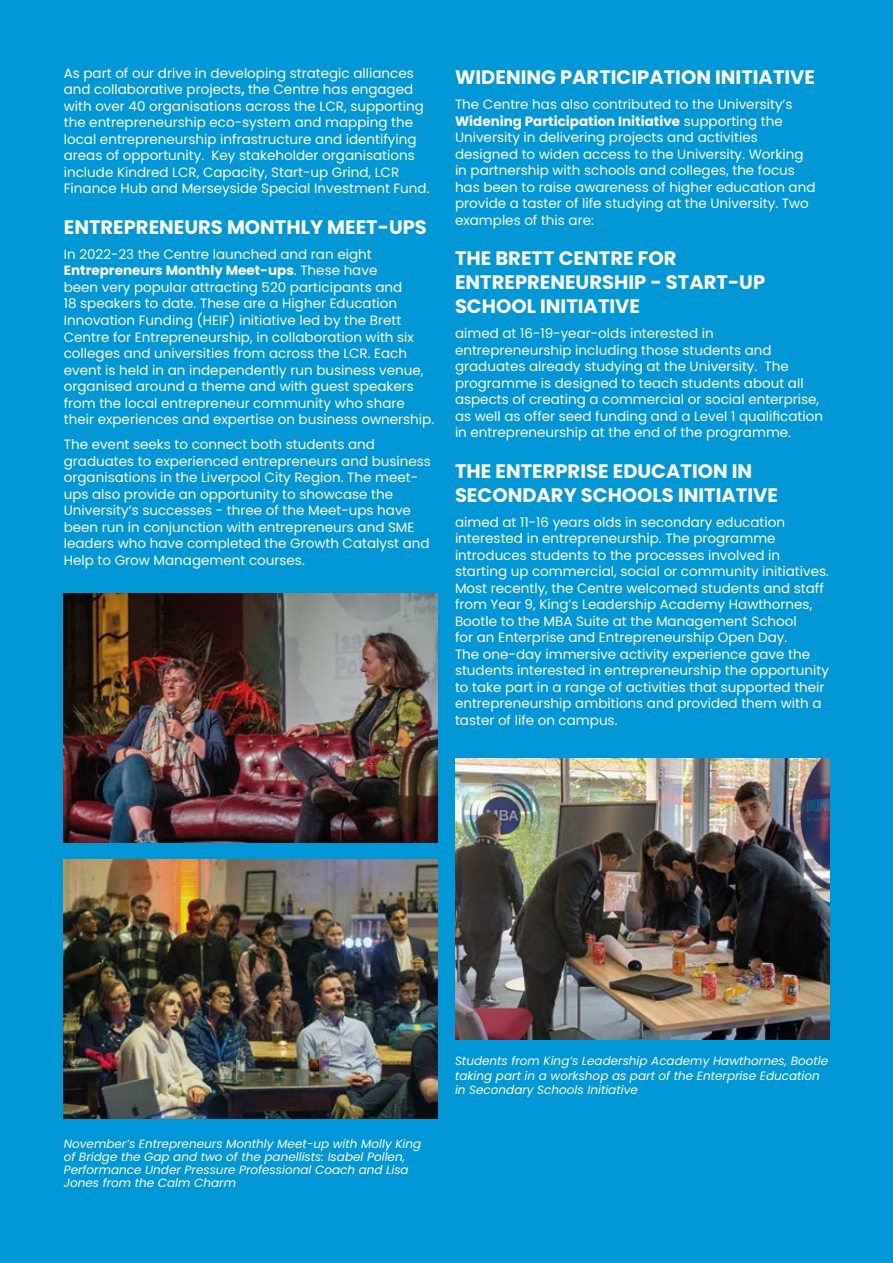
<style>
.page{position:relative;width:893px;height:1263px;background:#0097d6}
.page>*{position:absolute;margin:0;border:0;box-sizing:border-box;transform-origin:0 0}
.t1{font:700 19.5px/24px "Poppins";color:#fff}
.t2{font:13.5px/16.5px "Poppins";color:#fff}
.t3{font:italic 12px/12.9px "Poppins";color:#fff}
.s1{font-weight:700}
</style>
<div class="page">
<img style="left:455px;top:758px;width:374px;height:281px">
<img style="left:64px;top:593px;width:374px;height:250px">
<img style="left:64px;top:860px;width:374px;height:259px">
<p class="t2" style="left:64px;top:65px;width:367px">As part of our drive in developing strategic alliances and collaborative projects<span class="s1">,</span> the Centre has engaged with over 40 organisations across the LCR, supporting the entrepreneurship eco-system and mapping the local entrepreneurship infrastructure and identifying areas of opportunity. Key stakeholder organisations include Kindred LCR, Capacity, Start-up Grind, LCR Finance Hub and Merseyside Special Investment Fund.</p>
<p class="t1" style="left:64px;top:215px;width:365px">ENTREPRENEURS MONTHLY MEET-UPS</p>
<p class="t2" style="left:64px;top:246px;width:372px">In 2022-23 the Centre launched and ran eight <span class="s1">Entrepreneurs Monthly Meet-ups</span>. These have<br>been very popular attracting 520 participants and<br>18 speakers to date. These are a Higher Education Innovation Funding (HEIF) initiative led by the Brett Centre for Entrepreneurship, in collaboration with six colleges and universities from across the LCR. Each event is held in an independently run business venue, organised around a theme and with guest speakers from the local entrepreneur community who share their experiences and expertise on business ownership.</p>
<p class="t2" style="left:64px;top:436px;width:369px">The event seeks to connect both students and graduates to experienced entrepreneurs and business organisations in the Liverpool City Region. The meet&shy;ups also provide an opportunity to showcase the University’s successes - three of the Meet-ups have been run in conjunction with entrepreneurs and SME leaders who have completed the Growth Catalyst and Help to Grow Management courses.</p>
<p class="t1" style="left:455px;top:66px;width:362px">WIDENING PARTICIPATION INITIATIVE</p>
<p class="t2" style="left:455px;top:96px;width:362px">The Centre has also contributed to the University’s <span class="s1">Widening Participation Initiative</span> supporting the University in delivering projects and activities designed to widen access to the University. Working in partnership with schools and colleges, the focus has been to raise awareness of higher education and provide a taster of life studying at the University. Two examples of this are:</p>
<p class="t1" style="left:455px;top:247px;width:312px">THE BRETT CENTRE FOR<br>ENTREPRENEURSHIP - START-UP<br>SCHOOL INITIATIVE</p>
<p class="t2" style="left:455px;top:325px;width:370px">aimed at 16-19-year-olds interested in entrepreneurship including those students and graduates already studying at the University. The programme is designed to teach students about all aspects of creating a commercial or social enterprise, as well as offer seed funding and a Level 1 qualification in entrepreneurship at the end of the programme.</p>
<p class="t1" style="left:455px;top:459px;width:324px">THE ENTERPRISE EDUCATION IN<br>SECONDARY SCHOOLS INITIATIVE</p>
<p class="t2" style="left:455px;top:514px;width:375px">aimed at 11-16 years olds in secondary education interested in entrepreneurship. The programme introduces students to the processes involved in starting up commercial, social or community initiatives.<br>Most recently, the Centre welcomed students and staff from Year 9, King’s Leadership Academy Hawthornes, Bootle to the MBA Suite at the Management School<br>for an Enterprise and Entrepreneurship Open Day.<br>The one-day immersive activity experience gave the students interested in entrepreneurship the opportunity to take part in a range of activities that supported their entrepreneurship ambitions and provided them with a taster of life on campus.</p>
<p class="t3" style="left:64px;top:1138px;width:359px">November’s Entrepreneurs Monthly Meet-up with Molly King of Bridge the Gap and two of the panellists: Isabel Pollen, Performance Under Pressure Professional Coach and Lisa Jones from the Calm Charm</p>
<p class="t3" style="left:455px;top:1054px;width:375px;line-height:14.4px">Students from King’s Leadership Academy Hawthornes, Bootle taking part in a workshop as part of the Enterprise Education in Secondary Schools Initiative</p>
</div>
